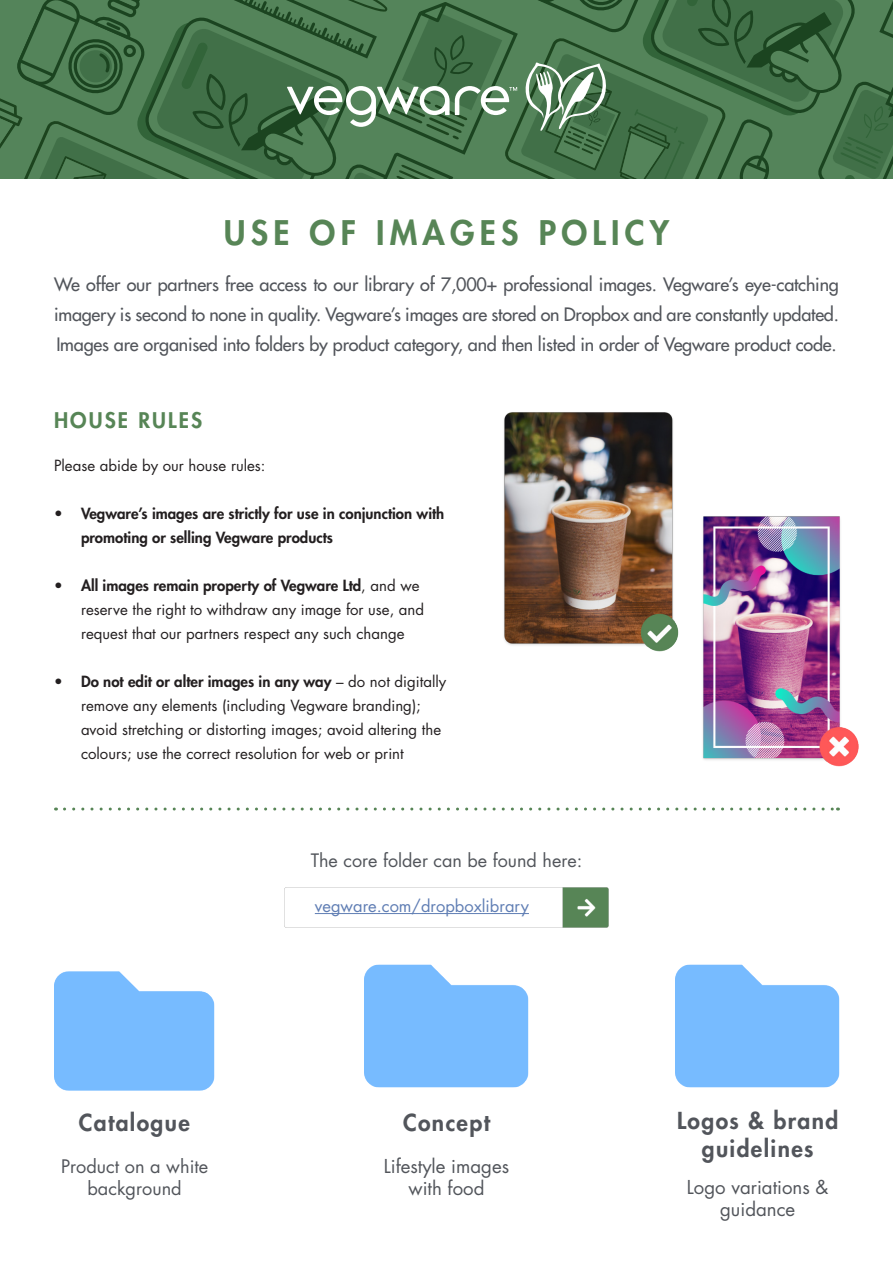
<style>
.page{position:relative;width:893px;height:1263px;background:#fff}
.page>*{position:absolute;margin:0;border:0;box-sizing:border-box;transform-origin:0 0}
.t1{font:800 33px "Futura Std";letter-spacing:.16em;color:#578556}
.t2{font:800 22.8px/27.3px "Futura Std";letter-spacing:.06em;color:#52555b;text-align:center}
.t3{font:800 21px "Futura Std";letter-spacing:.1em;color:#578556}
.t4{font:18.6px/22.4px "Futura Std";color:#52555b;text-align:center}
.t5{font:18.15px/21.8px "Futura Std";color:#52555b;text-align:center}
.t6{font:500 18px/30px "Futura Std";letter-spacing:-.01em;color:#52555b;text-align:justify}
.t7{font:18px "Futura Std";color:#52555b}
.t8{font:16.5px "Futura Std";color:#607eb4}
.t9{font:15px/24px "Futura Std";color:#231f20}
.t10{font:800 15px/24px "Futura Std";color:#231f20}
.s1{font-weight:800}
</style>
<div class="page">
<img style="left:285px;top:888px;width:323px;height:40px">
<svg style="left:0;top:0;width:893px;height:179px;background:#4b7851"></svg>
<svg style="left:64px;top:807px;width:774px;height:3px"></svg>
<img style="left:504px;top:412px;width:170px;height:240px">
<img style="left:674px;top:516px;width:185px;height:250px">
<div style="left:292px;top:895px;width:258px;height:27px;background:#fff"></div>
<hr style="left:315px;top:913px;width:214px;height:1px;background:#607eb4">
<p class="t1" style="left:224px;top:212px;width:447px">USE OF IMAGES POLICY</p>
<p class="t6" style="left:54px;top:270px;width:786px">We offer our partners free access to our library of 7,000+ professional images. Vegware’s eye-catching imagery is second to none in quality. Vegware’s images are stored on Dropbox and are constantly updated.<br>Images are organised into folders by product category, and then listed in order of Vegware product code.</p>
<p class="t3" style="left:54px;top:407px;width:150px">HOUSE RULES</p>
<p class="t9" style="left:54px;top:454px;width:213px">Please abide by our house rules:</p>
<p class="t10" style="left:81px;top:501px;width:365px;text-indent:-27px">• Vegware’s images are strictly for use in conjunction with promoting or selling Vegware products</p>
<p class="t9" style="left:81px;top:574px;width:345px;text-indent:-27px"><span class="s1">• All images remain property of Vegware Ltd</span>, and we reserve the right to withdraw any image for use, and request that our partners respect any such change</p>
<p class="t9" style="left:81px;top:670px;width:367px;text-indent:-27px"><span class="s1">• Do not edit or alter images in any way</span> – do not digitally remove any elements (including Vegware branding); avoid stretching or distorting images; avoid altering the colours; use the correct resolution for web or print</p>
<p class="t7" style="left:311px;top:849px;width:273px">The core folder can be found here:</p>
<p class="t2" style="left:79px;top:1109px;width:113px">Catalogue</p>
<p class="t5" style="left:61px;top:1156px;width:149px">Product on a white background</p>
<p class="t8" style="left:315px;top:895px;width:216px">vegware.com/dropboxlibrary</p>
<p class="t2" style="left:403px;top:1109px;width:88px">Concept</p>
<p class="t4" style="left:384px;top:1155px;width:127px">Lifestyle images with food</p>
<p class="t2" style="left:677px;top:1107px;width:163px">Logos &amp; brand guidelines</p>
<p class="t4" style="left:687px;top:1176px;width:143px">Logo variations &amp; guidance</p>
</div>
